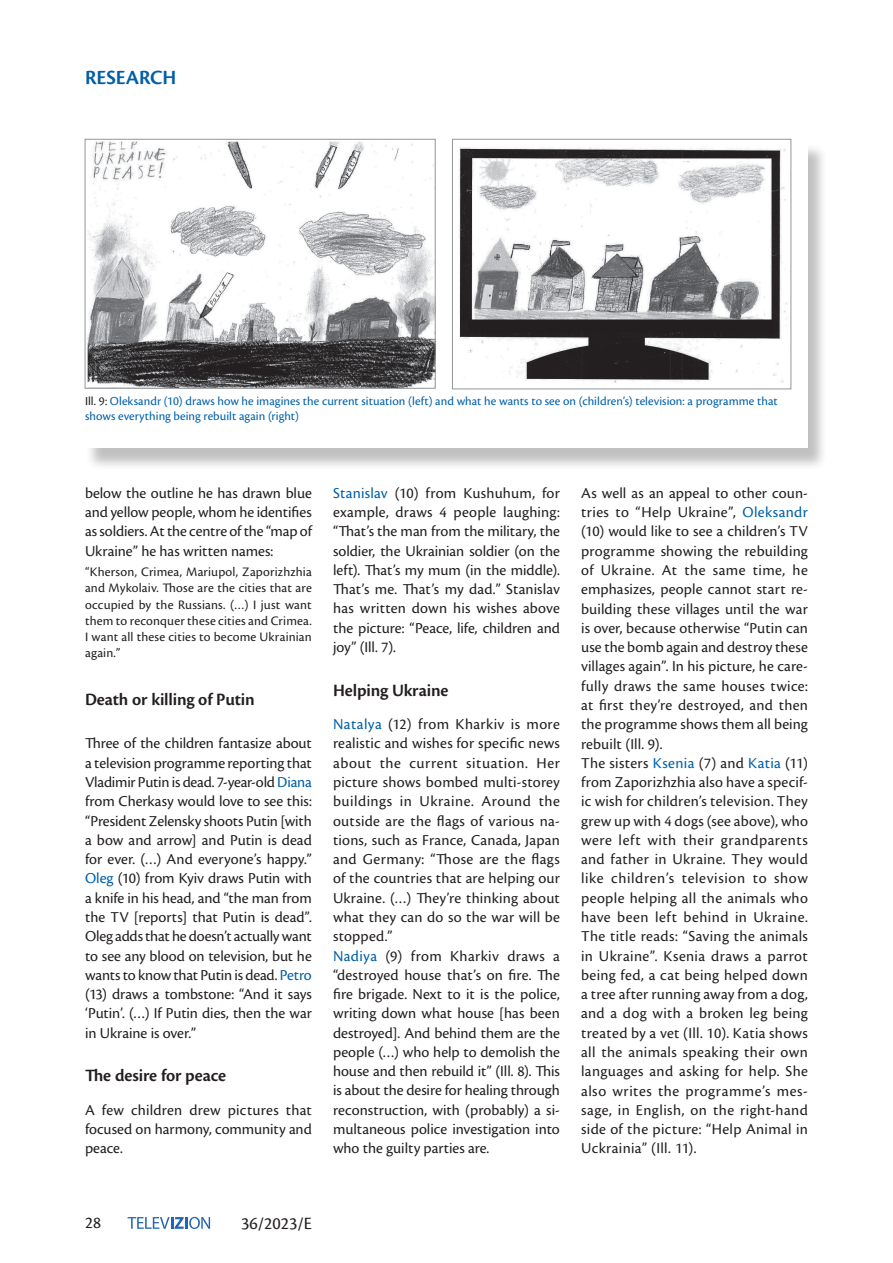
<style>
.page{position:relative;width:893px;height:1263px;background:#fff}
.page>*{position:absolute;margin:0;border:0;box-sizing:border-box;transform-origin:0 0}
.t1{font:600 21px "Cronos Pro";letter-spacing:-.005em;color:#005ea8}
.t2{font:600 18px "Cronos Pro";letter-spacing:-.01em;color:#231f20}
.t3{font:18px "Cronos Pro";color:#231f20}
.t4{font:17.25px "Cronos Pro";color:#231f20}
.t5{font:15.75px/19.4px "Cronos Pro";letter-spacing:.015em;color:#231f20;text-align:justify}
.t6{font:13.5px/16.2px "Cronos Pro";letter-spacing:.01em;color:#231f20;text-align:justify}
.t7{font:12.75px/15.3px "Cronos Pro";letter-spacing:.005em;color:#0060a8}
.s1{color:#231f20}
.s2{color:#0060a8}
</style>
<div class="page">
<svg style="left:128px;top:1217px;width:82px;height:12px"></svg>
<div style="left:86px;top:144px;width:741px;height:327px;background:#231f20;opacity:.28"></div>
<div style="left:85px;top:139px;width:723px;height:309px;background:#fff"></div>
<img style="left:87px;top:141px;width:347px;height:246px">
<div style="left:85px;top:139px;width:351px;height:250px;border:1px solid #939598"></div>
<img style="left:459px;top:147px;width:328px;height:236px">
<div style="left:452px;top:139px;width:339px;height:250px;border:1px solid #939598"></div>
<h1 class="t1" style="left:85px;top:65px;width:93px">RESEARCH</h1>
<p class="t7" style="left:85px;top:393px;width:694px"><span class="s1">Ill. 9:</span> Oleksandr (10) draws how he imagines the current situation (left) and what he wants to see on (children’s) television: a programme that shows everything being rebuilt again (right)</p>
<p class="t5" style="left:85px;top:483px;width:228px">below the outline he has drawn blue and yellow people, whom he identifies as soldiers. At the centre of the “map of Ukraine” he has written names:</p>
<p class="t6" style="left:85px;top:564px;width:228px">“Kherson, Crimea, Mariupol, Zaporizhzhia and Mykolaiv. Those are the cities that are occupied by the Russians. (…) I just want them to reconquer these cities and Crimea.<br>I want all these cities to become Ukrainian again.”</p>
<p class="t2" style="left:85px;top:689px;width:171px">Death or killing of Putin</p>
<p class="t5" style="left:85px;top:734px;width:228px">Three of the children fantasize about a television programme reporting that Vladimir Putin is dead. 7-year-old <span class="s2">Diana </span>from Cherkasy would love to see this: “President Zelensky shoots Putin [with a bow and arrow] and Putin is dead for ever. (…) And everyone’s happy.” <span class="s2">Oleg</span> (10) from Kyiv draws Putin with a knife in his head, and “the man from the TV [reports] that Putin is dead”.<br>Oleg adds that he doesn’t actually want to see any blood on television, but he wants to know that Putin is dead. <span class="s2">Petro </span>(13) draws a tombstone: “And it says ‘Putin’. (…) If Putin dies, then the war in Ukraine is over.”</p>
<p class="t2" style="left:85px;top:1065px;width:143px">The desire for peace</p>
<p class="t5" style="left:85px;top:1100px;width:228px">A few children drew pictures that focused on harmony, community and peace.</p>
<p class="t5" style="left:333px;top:483px;width:228px"><span class="s2">Stanislav</span> (10) from Kushuhum, for example, draws 4 people laughing: “That’s the man from the military, the soldier, the Ukrainian soldier (on the left). That’s my mum (in the middle).<br>That’s me. That’s my dad.” Stanislav has written down his wishes above the picture: “Peace, life, children and joy” (Ill. 7).</p>
<p class="t2" style="left:333px;top:680px;width:117px">Helping Ukraine</p>
<p class="t5" style="left:333px;top:715px;width:228px;text-align:left"><span class="s2">Natalya</span> (12) from Kharkiv is more realistic and wishes for specific news about the current situation. Her picture shows bombed multi-storey buildings in Ukraine. Around the outside are the flags of various na&shy;tions, such as France, Canada, Japan and Germany: “Those are the flags of the countries that are helping our Ukraine. (…) They’re thinking about what they can do so the war will be stopped.”<br><span class="s2">Nadiya</span> (9) from Kharkiv draws a “destroyed house that’s on fire. The fire brigade. Next to it is the police, writing down what house [has been destroyed]. And behind them are the people (…) who help to demolish the house and then rebuild it” (Ill. 8). This is about the desire for healing through reconstruction, with (probably) a si&shy;multaneous police investigation into who the guilty parties are.</p>
<p class="t5" style="left:581px;top:483px;width:228px;text-align:left">As well as an appeal to other coun&shy;tries to “Help Ukraine”, <span class="s2">Oleksandr </span>(10) would like to see a children’s TV programme showing the rebuilding of Ukraine. At the same time, he emphasizes, people cannot start re&shy;building these villages until the war is over, because otherwise “Putin can use the bomb again and destroy these villages again”. In his picture, he care&shy;fully draws the same houses twice: at first they’re destroyed, and then the programme shows them all being rebuilt (Ill. 9).<br>The sisters <span class="s2">Ksenia</span> (7) and <span class="s2">Katia</span> (11) from Zaporizhzhia also have a specif&shy;ic wish for children’s television. They grew up with 4 dogs (see above), who were left with their grandparents and father in Ukraine. They would like children’s television to show people helping all the animals who have been left behind in Ukraine.<br>The title reads: “Saving the animals in Ukraine”. Ksenia draws a parrot being fed, a cat being helped down a tree after running away from a dog, and a dog with a broken leg being treated by a vet (Ill. 10). Katia shows all the animals speaking their own languages and asking for help. She also writes the programme’s mes&shy;sage, in English, on the right-hand side of the picture: “Help Animal in Uckrainia” (Ill. 11).</p>
<p class="t4" style="left:85px;top:1213px;width:17px">28</p>
<p class="t3" style="left:241px;top:1213px;width:72px">36/2023/E</p>
</div>
